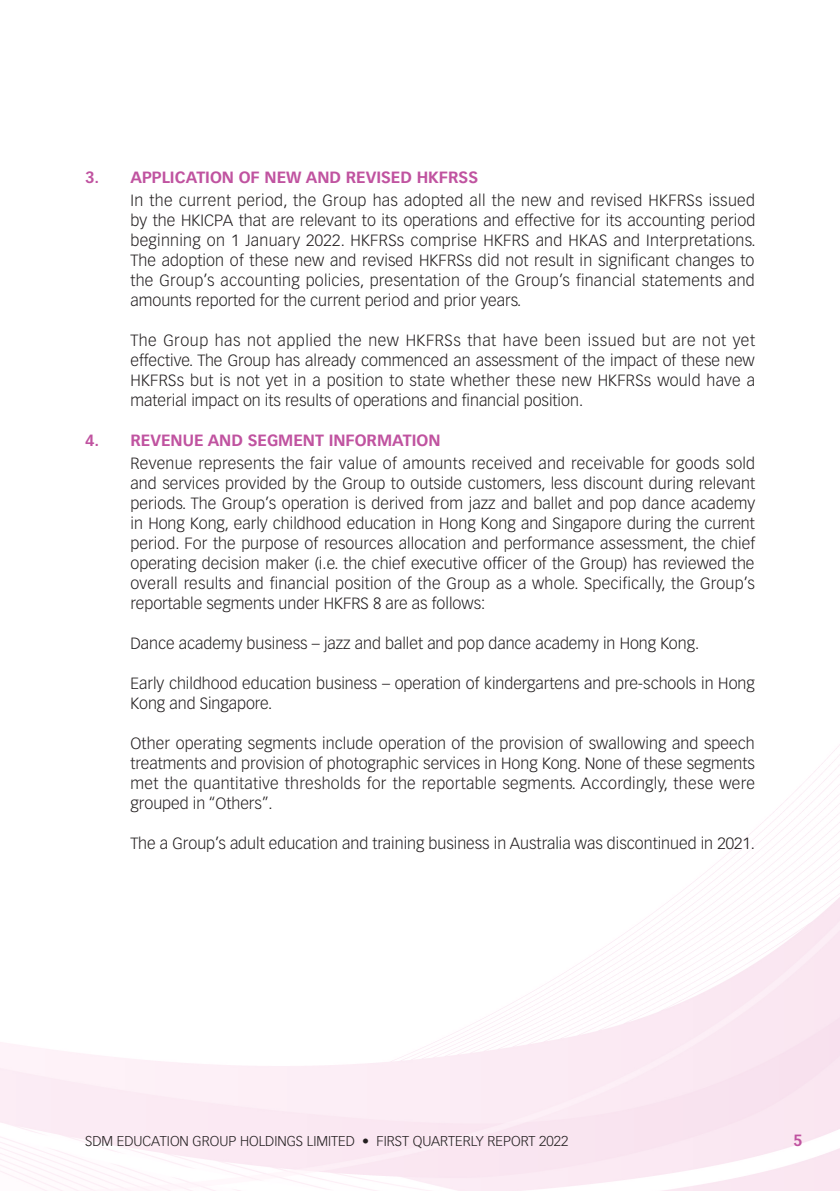
<style>
.page{position:relative;width:840px;height:1191px;background:#fff}
.page>*{position:absolute;margin:0;border:0;box-sizing:border-box;transform-origin:0 0}
.Body_Text{font:300 16px/20px "Vectora LT Std";color:#231f20;text-align:justify}
.Subhead_1{font:700 16px "Vectora LT Std";color:#c053a0}
.t1{font:300 14px "Vectora LT Std";color:#231f20}
</style>
<div class="page">
<p class="Subhead_1" style="left:85px;top:168px;width:394px">3. APPLICATION OF NEW AND REVISED HKFRSS</p>
<p class="Body_Text" style="left:130px;top:191px;width:626px">In the current period, the Group has adopted all the new and revised HKFRSs issued by the HKICPA that are relevant to its operations and effective for its accounting period beginning on 1 January 2022. HKFRSs comprise HKFRS and HKAS and Interpretations.<br>The adoption of these new and revised HKFRSs did not result in significant changes to the Group’s accounting policies, presentation of the Group’s financial statements and amounts reported for the current period and prior years.</p>
<p class="Body_Text" style="left:130px;top:331px;width:625px">The Group has not applied the new HKFRSs that have been issued but are not yet effective. The Group has already commenced an assessment of the impact of these new HKFRSs but is not yet in a position to state whether these new HKFRSs would have a material impact on its results of operations and financial position.</p>
<p class="Subhead_1" style="left:85px;top:431px;width:356px">4. REVENUE AND SEGMENT INFORMATION</p>
<p class="Body_Text" style="left:130px;top:454px;width:625px">Revenue represents the fair value of amounts received and receivable for goods sold and services provided by the Group to outside customers, less discount during relevant periods. The Group’s operation is derived from jazz and ballet and pop dance academy in Hong Kong, early childhood education in Hong Kong and Singapore during the current period. For the purpose of resources allocation and performance assessment, the chief operating decision maker (i.e. the chief executive officer of the Group) has reviewed the overall results and financial position of the Group as a whole. Specifically, the Group’s reportable segments under HKFRS 8 are as follows:</p>
<p class="Body_Text" style="left:130px;top:634px;width:570px">Dance academy business – jazz and ballet and pop dance academy in Hong Kong.</p>
<p class="Body_Text" style="left:130px;top:674px;width:625px">Early childhood education business – operation of kindergartens and pre-schools in Hong<br>Kong and Singapore.</p>
<p class="Body_Text" style="left:130px;top:734px;width:625px">Other operating segments include operation of the provision of swallowing and speech treatments and provision of photographic services in Hong Kong. None of these segments met the quantitative thresholds for the reportable segments. Accordingly, these were grouped in “Others”.</p>
<p class="Body_Text" style="left:130px;top:834px;width:625px">The a Group’s adult education and training business in Australia was discontinued in 2021.</p>
<p class="t1" style="left:85px;top:1133px;width:484px">SDM EDUCATION GROUP HOLDINGS LIMITED • FIRST QUARTERLY REPORT 2022</p>
<p class="Subhead_1" style="left:792px;top:1130px;width:11px">5</p>
</div>
